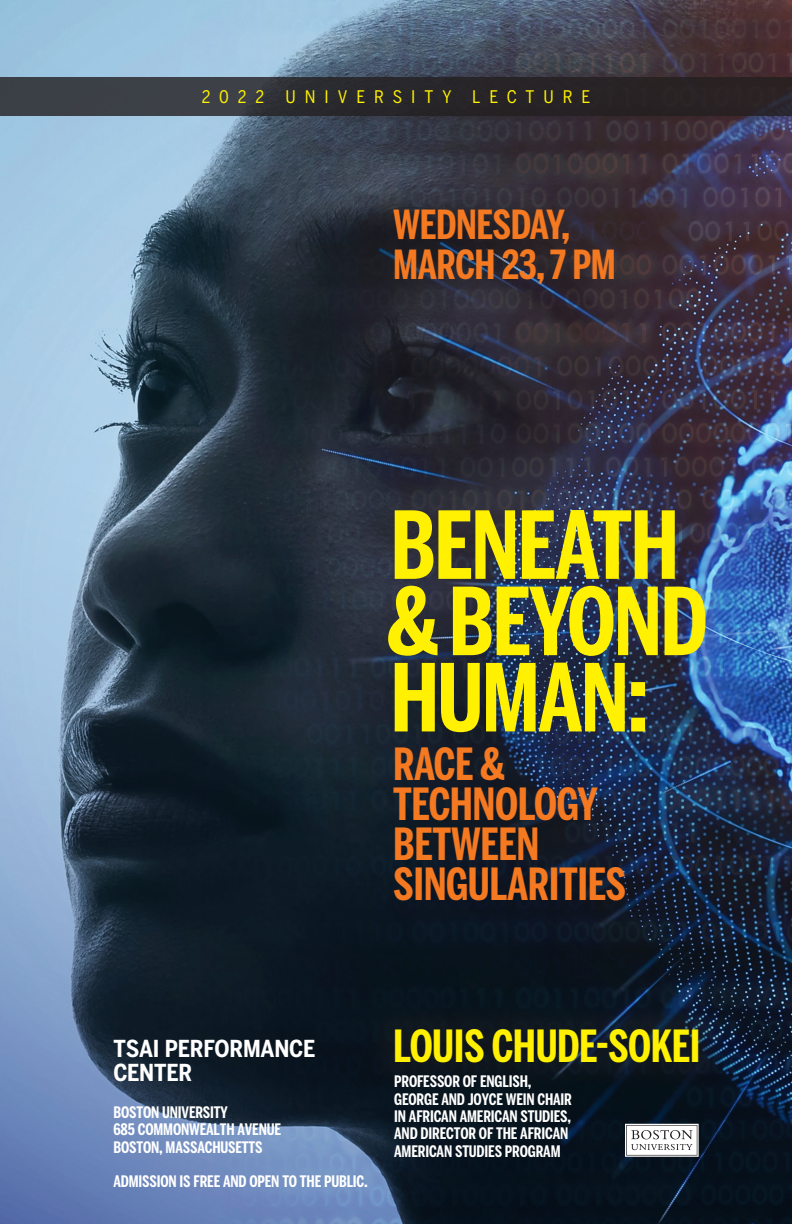
<style>
.page{position:relative;width:792px;height:1224px;background:#fff}
.page>*{position:absolute;margin:0;border:0;box-sizing:border-box;transform-origin:0 0}
.t1{font:700 92.6px/76.3px "Benton Sans Compressed";letter-spacing:-.02em;color:#fff101}
.t2{font:700 44px/39.9px "Benton Sans Compressed";letter-spacing:-.01em;color:#f47921}
.t3{font:700 44px "Benton Sans Compressed";letter-spacing:-.01em;color:#fff101}
.t4{font:700 39.8px/39.9px "Benton Sans Compressed";letter-spacing:-.01em;color:#f47921}
.t5{font:700 23.2px/24.2px "Benton Sans Condensed";letter-spacing:-.01em;color:#fff}
.t6{font:17.2px "Benton Sans Condensed";letter-spacing:.52em;color:#fff101}
.t7{font:700 15.8px/17.4px "Benton Sans Compressed";letter-spacing:-.01em;color:#fff}
</style>
<div class="page">
<svg style="left:0;top:0;width:198px;height:1224px;background:#68829c"></svg>
<img style="left:198px;top:0;width:594px;height:1224px">
<div style="left:0;top:77px;width:792px;height:39px;background:linear-gradient(to right,#3c4249,#221a1b)"></div>
<div style="left:367px;top:181px;width:275px;height:130px;background:#231f20;opacity:.15"></div>
<div style="left:366px;top:999px;width:362px;height:92px;background:#231f20;opacity:.35"></div>
<svg style="left:625px;top:1124px;width:74px;height:33px"></svg>
<p class="t6" style="left:202px;top:86px;width:390px">2022 UNIVERSITY LECTURE</p>
<p class="t4" style="left:393px;top:205px;width:224px">WEDNESDAY,<br>MARCH 23, 7 PM</p>
<p class="t1" style="left:387px;top:508px;width:322px">BENEATH &amp; BEYOND<br>HUMAN:</p>
<p class="t2" style="left:393px;top:744px;width:234px">RACE &amp;<br>TECHNOLOGY<br>BETWEEN<br>SINGULARITIES</p>
<p class="t5" style="left:114px;top:1037px;width:203px">TSAI PERFORMANCE<br>CENTER</p>
<p class="t7" style="left:114px;top:1104px;width:116px">BOSTON UNIVERSITY</p>
<p class="t7" style="left:114px;top:1121px;width:169px">685 COMMONWEALTH AVENUE<br>BOSTON, MASSACHUSETTS</p>
<p class="t7" style="left:114px;top:1173px;width:256px">ADMISSION IS FREE AND OPEN TO THE PUBLIC.</p>
<p class="t3" style="left:393px;top:1018px;width:309px">LOUIS CHUDE-SOKEI</p>
<p class="t7" style="left:394px;top:1073px;width:179px">PROFESSOR OF ENGLISH,<br>GEORGE AND JOYCE WEIN CHAIR<br>IN AFRICAN AMERICAN STUDIES,<br>AND DIRECTOR OF THE AFRICAN<br>AMERICAN STUDIES PROGRAM</p>
</div>
